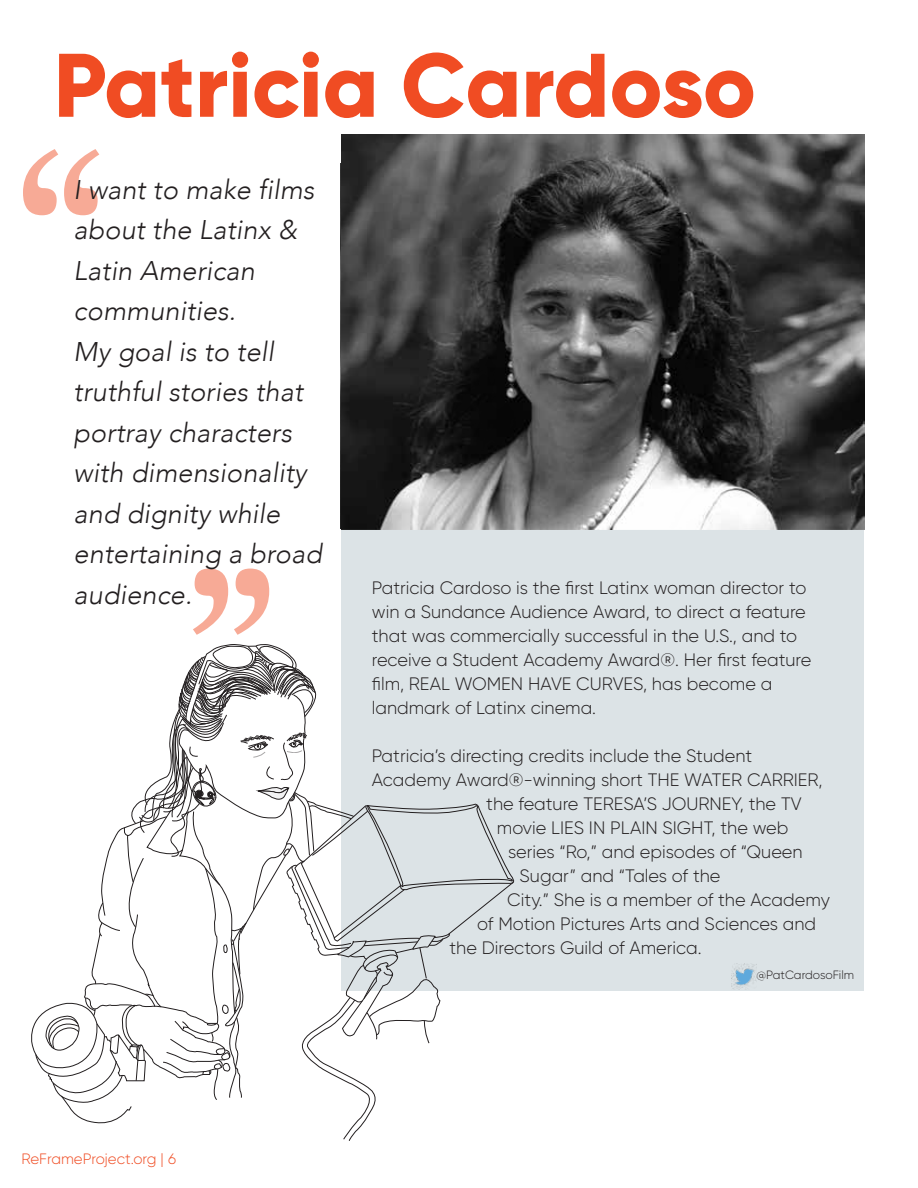
<style>
.page{position:relative;width:918px;height:1188px;background:#fff}
.page>*{position:absolute;margin:0;border:0;box-sizing:border-box;transform-origin:0 0}
.t1{font:238.5px "Marion";color:rgb(240 78 37/.8)}
.t2{font:800 90px "Gilroy";color:#f04c23}
.t3{font:italic 300 27px/40.5px "Avenir";letter-spacing:.005em;color:#231f20}
.t4{font:300 18px/24px "Gilroy";color:#231f20}
.t5{font:300 15px "Gilroy";color:#f04d24}
.t6{font:300 12px "Gilroy";color:#231f20}
</style>
<div class="page">
<div style="left:341px;top:521px;width:523px;height:470px;background:#dce3e6"></div>
<svg style="left:31px;top:644px;width:484px;height:497px"></svg>
<img style="left:341px;top:135px;width:523px;height:394px">
<img style="left:731px;top:964px;width:26px;height:26px">
<h2 class="t2" style="left:54px;top:29px;width:704px">Patricia Cardoso</h2>
<h1 class="t1" style="left:15px;top:95px;width:94px">“</h1>
<h3 class="t3" style="left:74px;top:169px;width:250px">I want to make films about the Latinx &amp;<br>Latin American communities.<br>My goal is to tell truthful stories that portray characters with dimensionality and dignity while entertaining a broad audience.</h3>
<h1 class="t1" style="left:277px;top:689px;width:94px;rotate:-180deg">“</h1>
<p class="t4" style="left:372px;top:576px;width:441px">Patricia Cardoso is the first Latinx woman director to win a Sundance Audience Award, to direct a feature that was commercially successful in the U.S., and to receive a Student Academy Award®. Her first feature film, REAL WOMEN HAVE CURVES, has become a landmark of Latinx cinema.</p>
<p class="t4" style="left:372px;top:744px;width:382px">Patricia’s directing credits include the Student</p>
<p class="t4" style="left:372px;top:768px;width:452px">Academy Award®-winning short THE WATER CARRIER,</p>
<p class="t4" style="left:486px;top:792px;width:317px">the feature TERESA’S JOURNEY, the TV</p>
<p class="t4" style="left:497px;top:816px;width:293px">movie LIES IN PLAIN SIGHT, the web</p>
<p class="t4" style="left:508px;top:840px;width:296px">series “Ro,” and episodes of “Queen</p>
<p class="t4" style="left:520px;top:864px;width:203px">Sugar” and “Tales of the</p>
<p class="t4" style="left:507px;top:888px;width:324px">City.” She is a member of the Academy</p>
<p class="t4" style="left:477px;top:912px;width:340px">of Motion Pictures Arts and Sciences and</p>
<p class="t4" style="left:449px;top:936px;width:254px">the Directors Guild of America.</p>
<p class="t6" style="left:757px;top:968px;width:99px">@PatCardosoFilm</p>
<p class="t5" style="left:22px;top:1149px;width:156px">ReFrameProject.org | 6</p>
</div>
